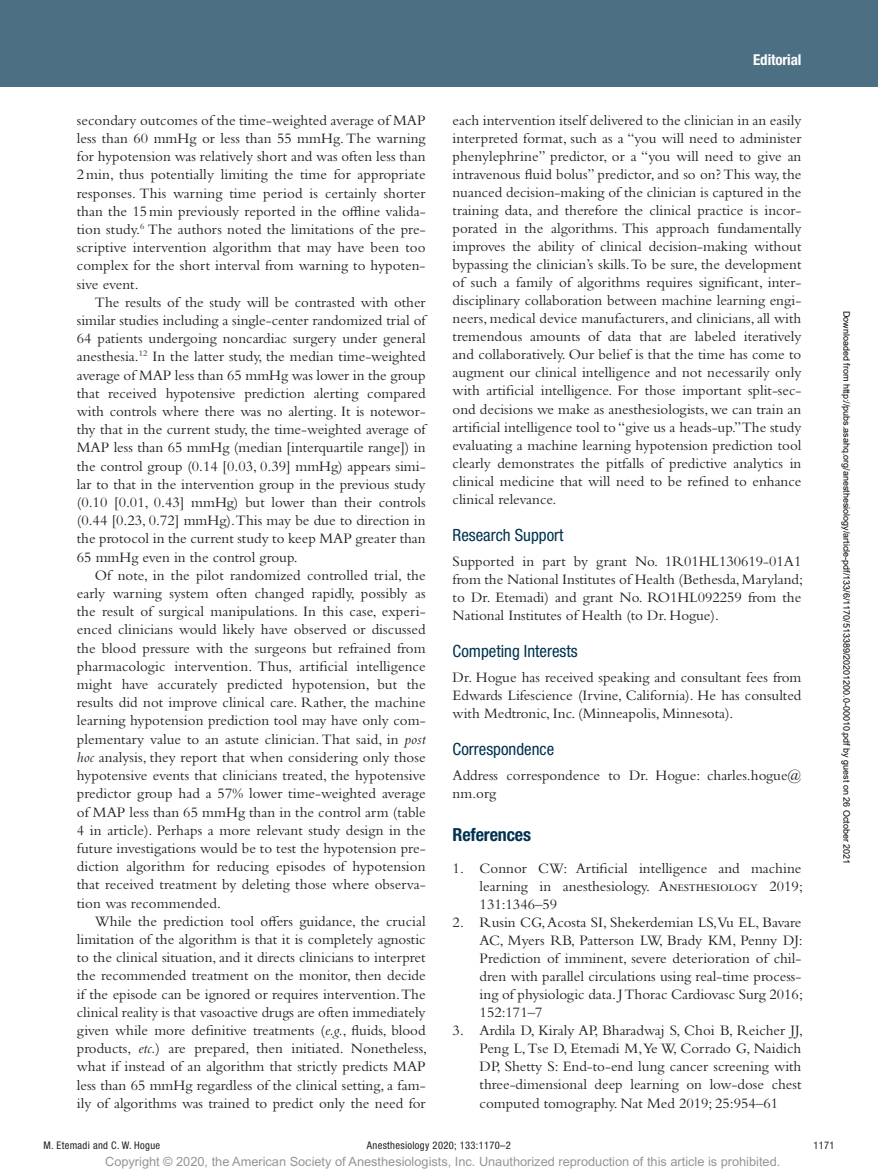
<style>
.page{position:relative;width:878px;height:1175px;background:#fff}
.page>*{position:absolute;margin:0;border:0;box-sizing:border-box;transform-origin:0 0}
.t1{font:700 condensed 18px "Helvetica Neue LT Std";letter-spacing:-.01em;color:#003250}
.t2{font:condensed 16.8px "Helvetica Neue LT Std";color:#003250}
.t3{font:15px/18.1px "Bembo Std";color:#231f20;text-align:justify}
.t4{font:700 condensed 15px "Helvetica Neue LT Std";color:#fff}
.t5{font:12.75px "Arial MT Std";color:#939598}
.t6{font:condensed 10.5px "Helvetica Neue LT Std";letter-spacing:.03em;color:#231f20}
.t7{font:9px "Arial";color:#000}
.s1{font-style:italic}
</style>
<div class="page">
<div style="left:0;top:0;width:878px;height:86px;background:#4d6f84"></div>
<p class="t4" style="left:753px;top:51px;width:50px">Editorial</p>
<p class="t3" style="left:77px;top:111px;width:350px">secondary outcomes of the time-weighted average of MAP less than 60 mmHg or less than 55 mmHg. The warning for hypotension was relatively short and was often less than 2min, thus potentially limiting the time for appropriate responses. This warning time period is certainly shorter than the 15min previously reported in the offline valida&shy;tion study.<sup>6</sup> The authors noted the limitations of the pre&shy;scriptive intervention algorithm that may have been too complex for the short interval from warning to hypoten&shy;sive event.</p>
<p class="t3" style="left:77px;top:293px;width:350px;text-indent:18px">The results of the study will be contrasted with other similar studies including a single-center randomized trial of 64 patients undergoing noncardiac surgery under general anesthesia.<sup>12</sup> In the latter study, the median time-weighted average of MAP less than 65 mmHg was lower in the group that received hypotensive prediction alerting compared with controls where there was no alerting. It is notewor&shy;thy that in the current study, the time-weighted average of MAP less than 65 mmHg (median [interquartile range]) in the control group (0.14 [0.03, 0.39] mmHg) appears simi&shy;lar to that in the intervention group in the previous study (0.10 [0.01, 0.43] mmHg) but lower than their controls (0.44 [0.23, 0.72] mmHg). This may be due to direction in the protocol in the current study to keep MAP greater than 65 mmHg even in the control group.</p>
<p class="t3" style="left:77px;top:566px;width:350px;text-indent:18px">Of note, in the pilot randomized controlled trial, the early warning system often changed rapidly, possibly as the result of surgical manipulations. In this case, experi&shy;enced clinicians would likely have observed or discussed the blood pressure with the surgeons but refrained from pharmacologic intervention. Thus, artificial intelligence might have accurately predicted hypotension, but the results did not improve clinical care. Rather, the machine learning hypotension prediction tool may have only com&shy;plementary value to an astute clinician. That said, in <span class="s1">post hoc</span> analysis, they report that when considering only those hypotensive events that clinicians treated, the hypotensive predictor group had a 57% lower time-weighted average of MAP less than 65 mmHg than in the control arm (table 4 in article). Perhaps a more relevant study design in the future investigations would be to test the hypotension pre&shy;diction algorithm for reducing episodes of hypotension that received treatment by deleting those where observa&shy;tion was recommended.</p>
<p class="t3" style="left:77px;top:911px;width:352px;text-indent:18px">While the prediction tool offers guidance, the crucial limitation of the algorithm is that it is completely agnostic to the clinical situation, and it directs clinicians to interpret the recommended treatment on the monitor, then decide if the episode can be ignored or requires intervention. The clinical reality is that vasoactive drugs are often immediately given while more definitive treatments (<span class="s1">e.g.</span>, fluids, blood products, <span class="s1">etc.</span>) are prepared, then initiated. Nonetheless, what if instead of an algorithm that strictly predicts MAP less than 65 mmHg regardless of the clinical setting, a fam&shy;ily of algorithms was trained to predict only the need for</p>
<p class="t3" style="left:452px;top:111px;width:350px">each intervention itself delivered to the clinician in an easily interpreted format, such as a “you will need to administer phenylephrine” predictor, or a “you will need to give an intravenous fluid bolus” predictor, and so on? This way, the nuanced decision-making of the clinician is captured in the training data, and therefore the clinical practice is incor&shy;porated in the algorithms. This approach fundamentally improves the ability of clinical decision-making without bypassing the clinician’s skills. To be sure, the development of such a family of algorithms requires significant, inter&shy;disciplinary collaboration between machine learning engi&shy;neers, medical device manufacturers, and clinicians, all with tremendous amounts of data that are labeled iteratively and collaboratively. Our belief is that the time has come to augment our clinical intelligence and not necessarily only with artificial intelligence. For those important split-sec&shy;ond decisions we make as anesthesiologists, we can train an artificial intelligence tool to “give us a heads-up.” The study evaluating a machine learning hypotension prediction tool clearly demonstrates the pitfalls of predictive analytics in clinical medicine that will need to be refined to enhance clinical relevance.</p>
<p class="t2" style="left:452px;top:525px;width:112px">Research Support</p>
<p class="t3" style="left:452px;top:551px;width:352px">Supported in part by grant No. 1R01HL130619-01A1 from the National Institutes of Health (Bethesda, Maryland; to Dr. Etemadi) and grant No. RO1HL092259 from the National Institutes of Health (to Dr. Hogue).</p>
<p class="t2" style="left:452px;top:641px;width:126px">Competing Interests</p>
<p class="t3" style="left:452px;top:668px;width:350px">Dr. Hogue has received speaking and consultant fees from Edwards Lifescience (Irvine, California). He has consulted with Medtronic, Inc. (Minneapolis, Minnesota).</p>
<p class="t2" style="left:452px;top:739px;width:103px">Correspondence</p>
<p class="t3" style="left:452px;top:766px;width:350px">Address correspondence to Dr. Hogue: charles.hogue@ nm.org</p>
<p class="t1" style="left:452px;top:824px;width:80px">References</p>
<p class="t3" style="left:479px;top:859px;width:325px;text-indent:-27px">1. Connor CW: Artificial intelligence and machine learning in anesthesiology. Anesthesiology 2019; 131:1346–59</p>
<p class="t3" style="left:479px;top:913px;width:325px;text-indent:-27px">2. Rusin CG, Acosta SI, Shekerdemian LS,Vu EL, Bavare AC, Myers RB, Patterson LW, Brady KM, Penny DJ:<br>Prediction of imminent, severe deterioration of chil&shy;dren with parallel circulations using real-time process&shy;ing of physiologic data. J Thorac Cardiovasc Surg 2016; 152:171–7</p>
<p class="t3" style="left:479px;top:1021px;width:325px;text-indent:-27px">3. Ardila D, Kiraly AP, Bharadwaj S, Choi B, Reicher JJ, Peng L, Tse D, Etemadi M,Ye W, Corrado G, Naidich DP, Shetty S: End-to-end lung cancer screening with three-dimensional deep learning on low-dose chest computed tomography. Nat Med 2019; 25:954–61</p>
<p class="t7" style="left:850px;top:310px;width:555px;rotate:90deg">Downloaded from http://pubs.asahq.org/anesthesiology/article-pdf/133/6/1170/513389/20201200.0-00010.pdf by guest on 26 October 2021</p>
<p class="t6" style="left:44px;top:1139px;width:118px">M. Etemadi and C. W. Hogue</p>
<p class="t6" style="left:367px;top:1139px;width:145px">Anesthesiology 2020; 133:1170–2</p>
<p class="t6" style="left:813px;top:1139px;width:23px">1171</p>
<p class="t5" style="left:105px;top:1154px;width:676px">Copyright © 2020, the American Society of Anesthesiologists, Inc. Unauthorized reproduction of this article is prohibited.</p>
</div>
